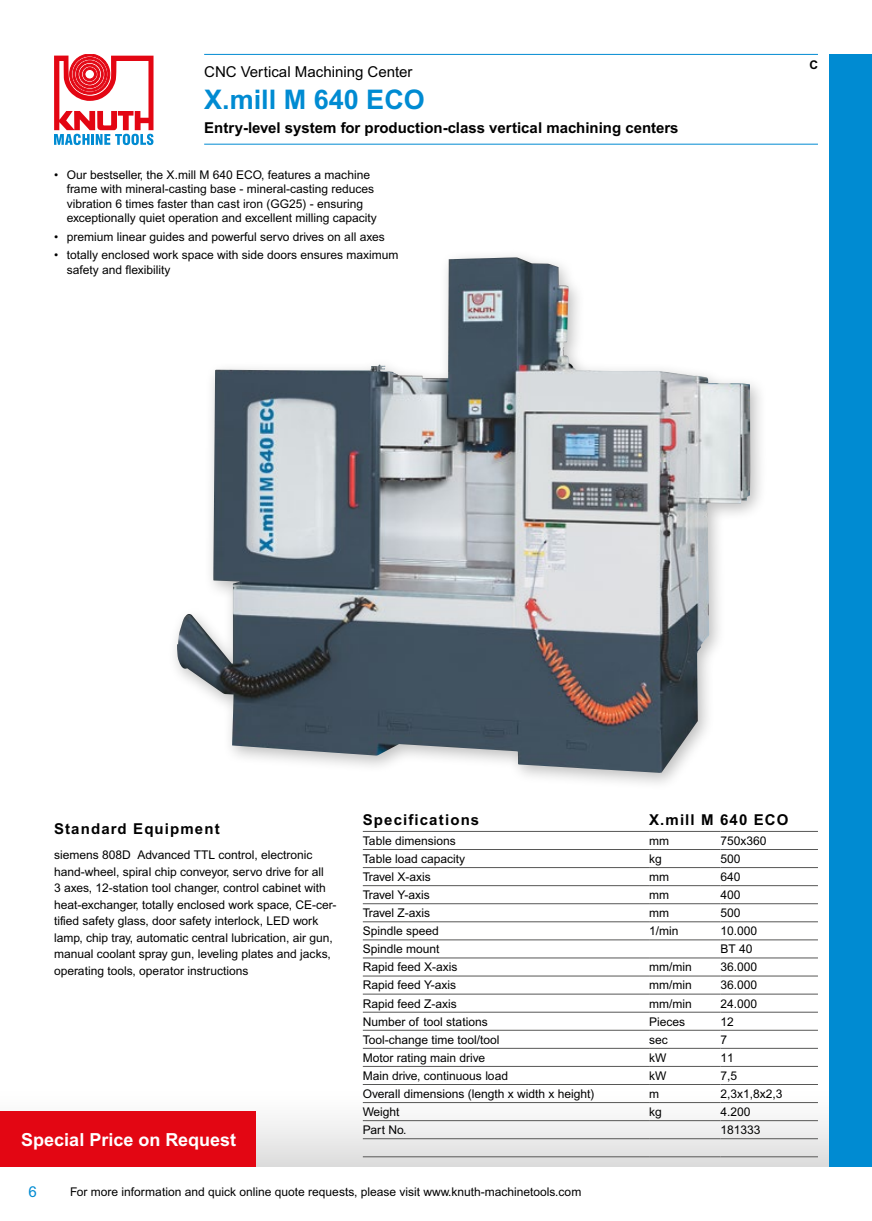
<style>
.page{position:relative;width:872px;height:1221px;background:#fff}
.page>*{position:absolute;margin:0;border:0;box-sizing:border-box;transform-origin:0 0}
.t1{font:700 27px "Arial MT Pro";color:#008bd2}
.t2{font:700 18px "Arial MT Pro";color:#fff}
.t3{font:700 15px "Arial MT Pro";color:#000}
.t4{font:700 15px "Arial MT Pro";letter-spacing:.075em;color:#000}
.t5{font:15px "Arial MT Pro";color:#000}
.t6{font:15px "Arial MT Pro";color:#008bd2}
.t7{font:12px/16.5px "Arial MT Pro";color:#000}
.t8{font:700 12px "Arial MT Pro";color:#000}
</style>
<div class="page">
<svg style="left:54px;top:54px;width:99px;height:91px"></svg>
<hr style="left:204px;top:54px;width:614px;height:1px;background:#008bd2">
<hr style="left:204px;top:144px;width:614px;height:1px;background:#008bd2">
<div style="left:167px;top:248px;width:601px;height:542px;background:#000;opacity:.26"></div>
<img style="left:177px;top:257px;width:573px;height:516px">
<svg style="left:255px;top:1102px;width:574px;height:64px"></svg>
<div style="left:829px;top:54px;width:43px;height:1112px;background:#008bd2"></div>
<div style="left:0;top:1111px;width:255px;height:55px;background:#e30613"></div>
<hr style="left:363px;top:831px;width:286px;height:1px;background:#575756">
<hr style="left:649px;top:831px;width:71px;height:1px;background:#575756">
<hr style="left:720px;top:831px;width:98px;height:1px;background:#575756">
<hr style="left:363px;top:849px;width:286px;height:1px;background:#575756">
<hr style="left:649px;top:849px;width:71px;height:1px;background:#575756">
<hr style="left:720px;top:849px;width:98px;height:1px;background:#575756">
<hr style="left:363px;top:867px;width:286px;height:1px;background:#575756">
<hr style="left:649px;top:867px;width:71px;height:1px;background:#575756">
<hr style="left:720px;top:867px;width:98px;height:1px;background:#575756">
<hr style="left:363px;top:885px;width:286px;height:1px;background:#575756">
<hr style="left:649px;top:885px;width:71px;height:1px;background:#575756">
<hr style="left:720px;top:885px;width:98px;height:1px;background:#575756">
<hr style="left:363px;top:903px;width:286px;height:1px;background:#575756">
<hr style="left:649px;top:903px;width:71px;height:1px;background:#575756">
<hr style="left:720px;top:903px;width:98px;height:1px;background:#575756">
<hr style="left:363px;top:921px;width:286px;height:1px;background:#575756">
<hr style="left:649px;top:921px;width:71px;height:1px;background:#575756">
<hr style="left:720px;top:921px;width:98px;height:1px;background:#575756">
<hr style="left:363px;top:939px;width:286px;height:1px;background:#575756">
<hr style="left:649px;top:939px;width:71px;height:1px;background:#575756">
<hr style="left:720px;top:939px;width:98px;height:1px;background:#575756">
<hr style="left:363px;top:957px;width:286px;height:1px;background:#575756">
<hr style="left:649px;top:957px;width:71px;height:1px;background:#575756">
<hr style="left:720px;top:957px;width:98px;height:1px;background:#575756">
<hr style="left:363px;top:975px;width:286px;height:1px;background:#575756">
<hr style="left:649px;top:975px;width:71px;height:1px;background:#575756">
<hr style="left:720px;top:975px;width:98px;height:1px;background:#575756">
<hr style="left:363px;top:993px;width:286px;height:1px;background:#575756">
<hr style="left:649px;top:993px;width:71px;height:1px;background:#575756">
<hr style="left:720px;top:993px;width:98px;height:1px;background:#575756">
<hr style="left:363px;top:1011px;width:286px;height:1px;background:#575756">
<hr style="left:649px;top:1011px;width:71px;height:1px;background:#575756">
<hr style="left:720px;top:1011px;width:98px;height:1px;background:#575756">
<hr style="left:363px;top:1029px;width:286px;height:1px;background:#575756">
<hr style="left:649px;top:1029px;width:71px;height:1px;background:#575756">
<hr style="left:720px;top:1029px;width:98px;height:1px;background:#575756">
<hr style="left:363px;top:1047px;width:286px;height:1px;background:#575756">
<hr style="left:649px;top:1047px;width:71px;height:1px;background:#575756">
<hr style="left:720px;top:1047px;width:98px;height:1px;background:#575756">
<hr style="left:363px;top:1065px;width:286px;height:1px;background:#575756">
<hr style="left:649px;top:1065px;width:71px;height:1px;background:#575756">
<hr style="left:720px;top:1065px;width:98px;height:1px;background:#575756">
<hr style="left:363px;top:1084px;width:286px;height:1px;background:#575756">
<hr style="left:649px;top:1084px;width:71px;height:1px;background:#575756">
<hr style="left:720px;top:1084px;width:98px;height:1px;background:#575756">
<hr style="left:363px;top:1102px;width:286px;height:1px;background:#575756">
<hr style="left:649px;top:1102px;width:71px;height:1px;background:#575756">
<hr style="left:720px;top:1102px;width:98px;height:1px;background:#575756">
<hr style="left:363px;top:1120px;width:286px;height:1px;background:#575756">
<hr style="left:649px;top:1120px;width:71px;height:1px;background:#575756">
<hr style="left:720px;top:1120px;width:98px;height:1px;background:#575756">
<hr style="left:363px;top:1138px;width:286px;height:1px;background:#575756">
<hr style="left:649px;top:1138px;width:71px;height:1px;background:#575756">
<hr style="left:720px;top:1138px;width:98px;height:1px;background:#575756">
<hr style="left:363px;top:1156px;width:286px;height:1px;background:#575756">
<hr style="left:649px;top:1156px;width:71px;height:1px;background:#575756">
<hr style="left:720px;top:1156px;width:98px;height:1px;background:#575756">
<p class="t5" style="left:204px;top:63px;width:210px">CNC Vertical Machining Center</p>
<h1 class="t1" style="left:204px;top:84px;width:222px">X.mill M 640 ECO</h1>
<p class="t3" style="left:204px;top:118px;width:476px">Entry-level system for production-class vertical machining centers</p>
<p class="t7" style="left:67px;top:168px;width:312px;line-height:14.4px;text-indent:-13px">• Our bestseller, the X.mill M 640 ECO, features a machine frame with mineral-casting base - mineral-casting reduces vibration 6 times faster than cast iron (GG25) - ensuring exceptionally quiet operation and excellent milling capacity</p>
<p class="t7" style="left:54px;top:229px;width:332px">• premium linear guides and powerful servo drives on all axes</p>
<p class="t7" style="left:67px;top:248px;width:333px;line-height:14.4px;text-indent:-13px">• totally enclosed work space with side doors ensures maximum safety and flexibility</p>
<p class="t8" style="left:809px;top:58px;width:10px">C</p>
<p class="t4" style="left:54px;top:820px;width:167px">Standard Equipment</p>
<p class="t7" style="left:54px;top:847px;width:284px">siemens 808D Advanced TTL control, electronic hand-wheel, spiral chip conveyor, servo drive for all<br>3 axes, 12-station tool changer, control cabinet with heat-exchanger, totally enclosed work space, CE-cer&shy;tified safety glass, door safety interlock, LED work lamp, chip tray, automatic central lubrication, air gun, manual coolant spray gun, leveling plates and jacks, operating tools, operator instructions</p>
<h2 class="t2" style="left:21px;top:1128px;width:216px">Special Price on Request</h2>
<p class="t4" style="left:363px;top:810px;width:118px">Specifications</p>
<p class="t4" style="left:649px;top:810px;width:141px">X.mill M 640 ECO</p>
<p class="t7" style="left:363px;top:832px;width:94px">Table dimensions</p>
<p class="t7" style="left:649px;top:832px;width:21px">mm</p>
<p class="t7" style="left:720px;top:832px;width:48px">750x360</p>
<p class="t7" style="left:363px;top:851px;width:104px">Table load capacity</p>
<p class="t7" style="left:649px;top:851px;width:14px">kg</p>
<p class="t7" style="left:720px;top:851px;width:22px">500</p>
<p class="t7" style="left:363px;top:869px;width:70px">Travel X-axis</p>
<p class="t7" style="left:649px;top:869px;width:21px">mm</p>
<p class="t7" style="left:720px;top:869px;width:22px">640</p>
<p class="t7" style="left:363px;top:887px;width:68px">Travel Y-axis</p>
<p class="t7" style="left:649px;top:887px;width:21px">mm</p>
<p class="t7" style="left:720px;top:887px;width:22px">400</p>
<p class="t7" style="left:363px;top:905px;width:69px">Travel Z-axis</p>
<p class="t7" style="left:649px;top:905px;width:21px">mm</p>
<p class="t7" style="left:720px;top:905px;width:22px">500</p>
<p class="t7" style="left:363px;top:923px;width:78px">Spindle speed</p>
<p class="t7" style="left:649px;top:923px;width:31px">1/min</p>
<p class="t7" style="left:720px;top:923px;width:38px">10.000</p>
<p class="t7" style="left:363px;top:941px;width:78px">Spindle mount</p>
<p class="t7" style="left:720px;top:941px;width:34px">BT 40</p>
<p class="t7" style="left:363px;top:959px;width:96px">Rapid feed X-axis</p>
<p class="t7" style="left:649px;top:959px;width:44px">mm/min</p>
<p class="t7" style="left:720px;top:959px;width:38px">36.000</p>
<p class="t7" style="left:363px;top:977px;width:95px">Rapid feed Y-axis</p>
<p class="t7" style="left:649px;top:977px;width:44px">mm/min</p>
<p class="t7" style="left:720px;top:977px;width:38px">36.000</p>
<p class="t7" style="left:363px;top:995px;width:95px">Rapid feed Z-axis</p>
<p class="t7" style="left:649px;top:995px;width:44px">mm/min</p>
<p class="t7" style="left:720px;top:995px;width:38px">24.000</p>
<p class="t7" style="left:363px;top:1013px;width:126px">Number of tool stations</p>
<p class="t7" style="left:649px;top:1013px;width:38px">Pieces</p>
<p class="t7" style="left:720px;top:1013px;width:15px">12</p>
<p class="t7" style="left:363px;top:1031px;width:138px">Tool-change time tool/tool</p>
<p class="t7" style="left:649px;top:1031px;width:20px">sec</p>
<p class="t7" style="left:720px;top:1031px;width:8px">7</p>
<p class="t7" style="left:363px;top:1049px;width:124px">Motor rating main drive</p>
<p class="t7" style="left:649px;top:1049px;width:19px">kW</p>
<p class="t7" style="left:720px;top:1049px;width:15px">11</p>
<p class="t7" style="left:363px;top:1067px;width:147px">Main drive, continuous load</p>
<p class="t7" style="left:649px;top:1067px;width:19px">kW</p>
<p class="t7" style="left:720px;top:1067px;width:18px">7,5</p>
<p class="t7" style="left:363px;top:1085px;width:233px">Overall dimensions (length x width x height)</p>
<p class="t7" style="left:649px;top:1085px;width:11px">m</p>
<p class="t7" style="left:720px;top:1085px;width:64px">2,3x1,8x2,3</p>
<p class="t7" style="left:363px;top:1104px;width:38px">Weight</p>
<p class="t7" style="left:649px;top:1104px;width:14px">kg</p>
<p class="t7" style="left:720px;top:1104px;width:32px">4.200</p>
<p class="t7" style="left:363px;top:1122px;width:45px">Part No.</p>
<p class="t7" style="left:720px;top:1122px;width:42px">181333</p>
<p class="t6" style="left:28px;top:1182px;width:10px">6</p>
<p class="t7" style="left:70px;top:1183px;width:512px">For more information and quick online quote requests, please visit www.knuth-machinetools.com</p>
</div>
